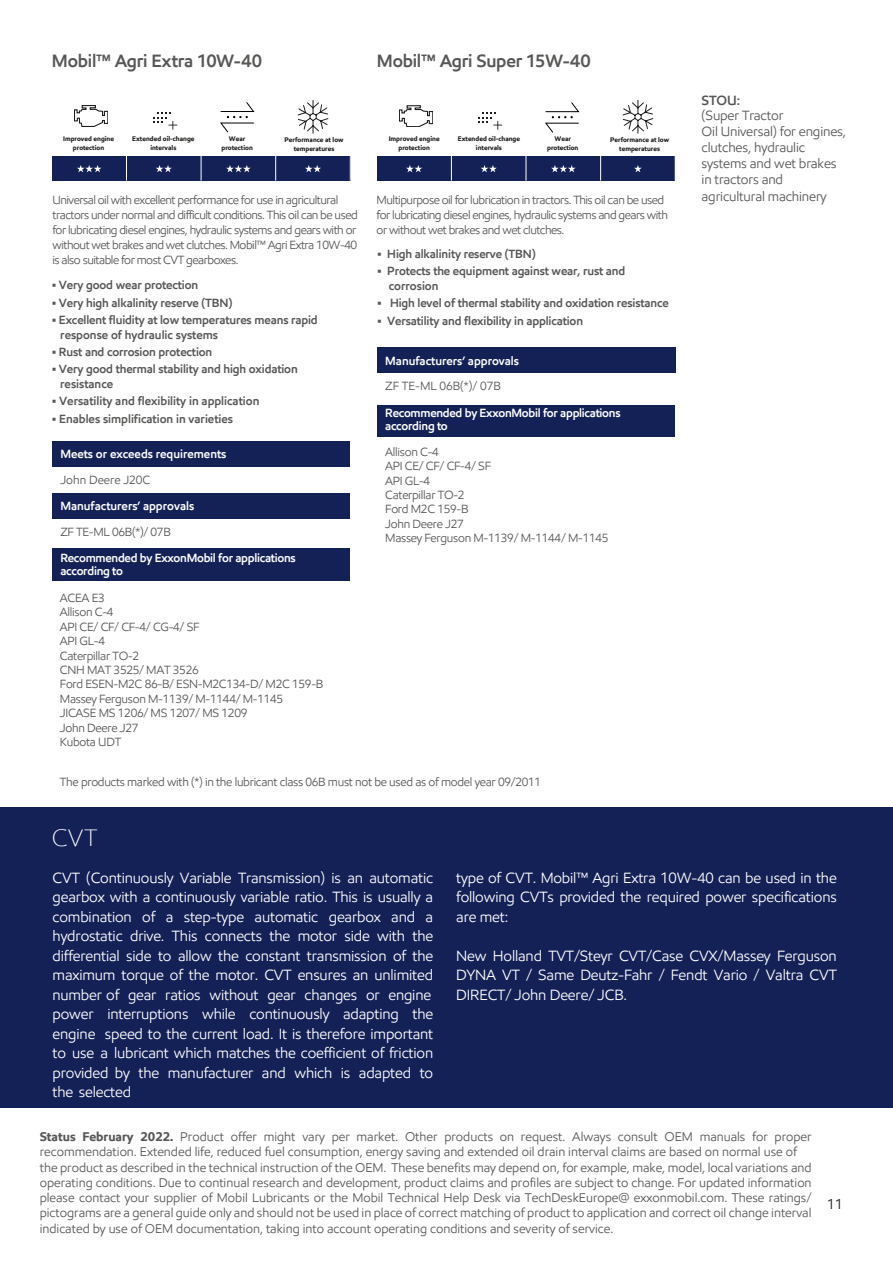
<style>
.page{position:relative;width:893px;height:1263px;background:#fff}
.page>*{position:absolute;margin:0;border:0;box-sizing:border-box;transform-origin:0 0}
.t1{font:300 24px "E Mprint";color:#fff}
.t2{font:600 18px "E Mprint";letter-spacing:-.015em;color:#575756}
.t3{font:15px/19.5px "E Mprint";letter-spacing:-.01em;color:#fff;text-align:justify}
.t4{font:14.25px "E Mprint";color:#1d1d1b}
.t5{font:13.5px/16.2px "E Mprint";letter-spacing:-.01em;color:#575756}
.t6{font:600 13.5px "E Mprint";color:#575756}
.t7{font:12.75px/15.3px "E Mprint";color:#575756}
.t8{font:12px/14.4px "E Mprint";letter-spacing:-.04em;color:#575756}
.t9{font:600 12px "E Mprint";letter-spacing:-.01em;color:#575756}
.t10{font:600 12px/12.9px "E Mprint";letter-spacing:-.02em;color:#fff}
.t11{font:600 12px "E Mprint";color:#fff}
.t12{font:12px "E Mprint";color:#575756}
.t13{font:700 6.75px/9px "E Mprint";color:#1d1d1b;text-align:center}
.s1{font-weight:700}
</style>
<div class="page">
<div style="left:0;top:807px;width:893px;height:300px;background:#142157"></div>
<div style="left:52px;top:493px;width:298px;height:25px;background:#142157"></div>
<div style="left:52px;top:441px;width:298px;height:25px;background:#142157"></div>
<div style="left:377px;top:405px;width:297px;height:32px;background:#142157"></div>
<div style="left:377px;top:348px;width:298px;height:25px;background:#142157"></div>
<div style="left:52px;top:156px;width:74px;height:25px;background:#142157"></div>
<div style="left:126px;top:156px;width:75px;height:25px;background:#142157"></div>
<div style="left:201px;top:156px;width:75px;height:25px;background:#142157"></div>
<div style="left:276px;top:156px;width:74px;height:25px;background:#142157"></div>
<svg style="left:126px;top:156px;width:1px;height:25px"></svg>
<svg style="left:201px;top:156px;width:1px;height:25px"></svg>
<svg style="left:275px;top:156px;width:1px;height:25px"></svg>
<svg style="left:350px;top:156px;width:1px;height:25px"></svg>
<svg style="left:153px;top:112px;width:24px;height:18px"></svg>
<svg style="left:297px;top:99px;width:32px;height:35px"></svg>
<svg style="left:77px;top:165px;width:24px;height:7px"></svg>
<svg style="left:156px;top:165px;width:16px;height:7px"></svg>
<svg style="left:226px;top:165px;width:25px;height:7px"></svg>
<svg style="left:305px;top:165px;width:16px;height:7px"></svg>
<svg style="left:74px;top:106px;width:34px;height:20px"></svg>
<svg style="left:220px;top:102px;width:35px;height:31px"></svg>
<div style="left:377px;top:156px;width:74px;height:25px;background:#142157"></div>
<div style="left:451px;top:156px;width:75px;height:25px;background:#142157"></div>
<div style="left:526px;top:156px;width:74px;height:25px;background:#142157"></div>
<div style="left:600px;top:156px;width:75px;height:25px;background:#142157"></div>
<svg style="left:451px;top:156px;width:1px;height:25px"></svg>
<svg style="left:525px;top:156px;width:1px;height:25px"></svg>
<svg style="left:600px;top:156px;width:1px;height:25px"></svg>
<svg style="left:478px;top:112px;width:24px;height:18px"></svg>
<svg style="left:622px;top:100px;width:32px;height:34px"></svg>
<svg style="left:406px;top:165px;width:16px;height:7px"></svg>
<svg style="left:480px;top:165px;width:17px;height:7px"></svg>
<svg style="left:551px;top:165px;width:24px;height:7px"></svg>
<svg style="left:634px;top:165px;width:8px;height:7px"></svg>
<svg style="left:399px;top:106px;width:34px;height:21px"></svg>
<svg style="left:545px;top:102px;width:35px;height:31px"></svg>
<div style="left:52px;top:548px;width:298px;height:32px;background:#142157"></div>
<h2 class="t2" style="left:52px;top:50px;width:212px">Mobil™ Agri Extra 10W-40</h2>
<h2 class="t2" style="left:377px;top:50px;width:216px">Mobil™ Agri Super 15W-40</h2>
<p class="t13" style="left:63px;top:135px;width:53px">Improved engine protection</p>
<p class="t13" style="left:132px;top:135px;width:64px">Extended oil-change intervals</p>
<p class="t13" style="left:221px;top:135px;width:33px">Wear protection</p>
<p class="t13" style="left:284px;top:135px;width:61px">Performance at low temperatures</p>
<p class="t13" style="left:389px;top:135px;width:53px">Improved engine protection</p>
<p class="t13" style="left:458px;top:135px;width:64px">Extended oil-change intervals</p>
<p class="t13" style="left:547px;top:135px;width:33px">Wear protection</p>
<p class="t13" style="left:610px;top:135px;width:61px">Performance at low temperatures</p>
<p class="t6" style="left:701px;top:92px;width:40px">STOU:</p>
<p class="t5" style="left:701px;top:107px;width:146px">(Super Tractor<br>Oil Universal) for engines, clutches, hydraulic systems and wet brakes in tractors and</p>
<p class="t8" style="left:52px;top:192px;width:287px">Universal oil with excellent performance for use in agricultural</p>
<p class="t8" style="left:376px;top:192px;width:289px">Multipurpose oil for lubrication in tractors. This oil can be used</p>
<p class="t5" style="left:701px;top:188px;width:127px">agricultural machinery</p>
<p class="t8" style="left:52px;top:207px;width:307px">tractors under normal and difficult conditions. This oil can be used</p>
<p class="t8" style="left:376px;top:207px;width:293px">for lubricating diesel engines, hydraulic systems and gears with</p>
<p class="t8" style="left:52px;top:222px;width:305px">for lubricating diesel engines, hydraulic systems and gears with or</p>
<p class="t8" style="left:376px;top:222px;width:189px">or without wet brakes and wet clutches.</p>
<p class="t8" style="left:52px;top:237px;width:306px;line-height:15px">without wet brakes and wet clutches. Mobil™ Agri Extra 10W-40 is also suitable for most CVT gearboxes.</p>
<p class="t9" style="left:377px;top:246px;width:160px">• High alkalinity reserve (TBN)</p>
<p class="t9" style="left:377px;top:264px;width:249px">• Protects the equipment against wear, rust and</p>
<p class="t9" style="left:52px;top:278px;width:148px">• Very good wear protection</p>
<p class="t9" style="left:389px;top:278px;width:51px">corrosion</p>
<p class="t9" style="left:52px;top:295px;width:182px">• Very high alkalinity reserve (TBN)</p>
<p class="t9" style="left:377px;top:296px;width:293px">• High level of thermal stability and oxidation resistance</p>
<p class="t9" style="left:52px;top:313px;width:268px">• Excellent fluidity at low temperatures means rapid</p>
<p class="t9" style="left:377px;top:313px;width:207px">• Versatility and flexibility in application</p>
<p class="t9" style="left:60px;top:327px;width:159px">response of hydraulic systems</p>
<p class="t9" style="left:52px;top:345px;width:162px">• Rust and corrosion protection</p>
<p class="t9" style="left:52px;top:362px;width:248px">• Very good thermal stability and high oxidation</p>
<p class="t9" style="left:60px;top:376px;width:54px">resistance</p>
<p class="t12" style="left:385px;top:379px;width:117px">ZF TE-ML 06B(*)/ 07B</p>
<p class="t9" style="left:52px;top:394px;width:209px">• Versatility and flexibility in application</p>
<p class="t9" style="left:52px;top:411px;width:183px">• Enables simplification in varieties</p>
<p class="t8" style="left:385px;top:444px;width:107px">Allison C-4<br>API CE/ CF/ CF-4/ SF</p>
<p class="t12" style="left:60px;top:472px;width:91px">John Deere J20C</p>
<p class="t8" style="left:385px;top:473px;width:47px">API GL-4</p>
<p class="t8" style="left:385px;top:488px;width:85px">Caterpillar TO-2<br>Ford M2C 159-B</p>
<p class="t8" style="left:60px;top:525px;width:112px">ZF TE-ML 06B(*)/ 07B</p>
<p class="t8" style="left:385px;top:516px;width:225px">John Deere J27<br>Massey Ferguson M-1139/ M-1144/ M-1145</p>
<p class="t11" style="left:385px;top:353px;width:135px">Manufacturers’ approvals</p>
<p class="t10" style="left:385px;top:407px;width:237px">Recommended by ExxonMobil for applications according to</p>
<p class="t11" style="left:60px;top:447px;width:167px">Meets or exceeds requirements</p>
<p class="t11" style="left:60px;top:499px;width:135px">Manufacturers’ approvals</p>
<p class="t10" style="left:60px;top:551px;width:237px">Recommended by ExxonMobil for applications according to</p>
<p class="t8" style="left:60px;top:590px;width:265px">ACEA E3<br>Allison C-4<br>API CE/ CF/ CF-4/ CG-4/ SF<br>API GL-4<br>Caterpillar TO-2<br>CNH MAT 3525/ MAT 3526<br>Ford ESEN-M2C 86-B/ ESN-M2C134-D/ M2C 159-B<br>Massey Ferguson M-1139/ M-1144/ M-1145<br>JICASE MS 1206/ MS 1207/ MS 1209<br>John Deere J27<br>Kubota UDT</p>
<p class="t8" style="left:60px;top:775px;width:483px">The products marked with (*) in the lubricant class 06B must not be used as of model year 09/2011</p>
<p class="t1" style="left:52px;top:823px;width:47px">CVT</p>
<p class="t3" style="left:53px;top:867px;width:382px">CVT (Continuously Variable Transmission) is an automatic</p>
<p class="t3" style="left:456px;top:867px;width:382px">type of CVT. Mobil™ Agri Extra 10W-40 can be used in the</p>
<p class="t3" style="left:53px;top:887px;width:382px">gearbox with a continuously variable ratio. This is usually a</p>
<p class="t3" style="left:456px;top:887px;width:382px">following CVTs provided the required power specifications</p>
<p class="t3" style="left:53px;top:906px;width:382px">combination of a step-type automatic gearbox and a</p>
<p class="t3" style="left:456px;top:906px;width:53px">are met:</p>
<p class="t3" style="left:53px;top:926px;width:382px">hydrostatic drive. This connects the motor side with the</p>
<p class="t3" style="left:53px;top:945px;width:382px">differential side to allow the constant transmission of the</p>
<p class="t3" style="left:456px;top:945px;width:382px">New Holland TVT/Steyr CVT/Case CVX/Massey Ferguson</p>
<p class="t3" style="left:53px;top:965px;width:382px">maximum torque of the motor. CVT ensures an unlimited</p>
<p class="t3" style="left:456px;top:965px;width:382px">DYNA VT / Same Deutz-Fahr / Fendt Vario / Valtra CVT</p>
<p class="t3" style="left:52px;top:984px;width:380px">number of gear ratios without gear changes or engine</p>
<p class="t3" style="left:456px;top:984px;width:172px">DIRECT/ John Deere/ JCB.</p>
<p class="t3" style="left:53px;top:1004px;width:382px">power interruptions while continuously adapting the engine speed to the current load. It is therefore important to use a lubricant which matches the coefficient of friction provided by the manufacturer and which is adapted to the selected</p>
<p class="t7" style="left:40px;top:1129px;width:773px"><span class="s1">Status February 2022.</span> Product offer might vary per market. Other products on request. Always consult OEM manuals for proper recommendation. Extended life, reduced fuel consumption, energy saving and extended oil drain interval claims are based on normal use of the product as described in the technical instruction of the OEM. These benefits may depend on, for example, make, model, local variations and operating conditions. Due to continual research and development, product claims and profiles are subject to change. For updated information please contact your supplier of Mobil Lubricants or the Mobil Technical Help Desk via TechDeskEurope@ exxonmobil.com. These ratings/ pictograms are a general guide only and should not be used in place of correct matching of product to application and correct oil change interval indicated by use of OEM documentation, taking into account operating conditions and severity of service.</p>
<p class="t4" style="left:827px;top:1195px;width:17px">11</p>
</div>
